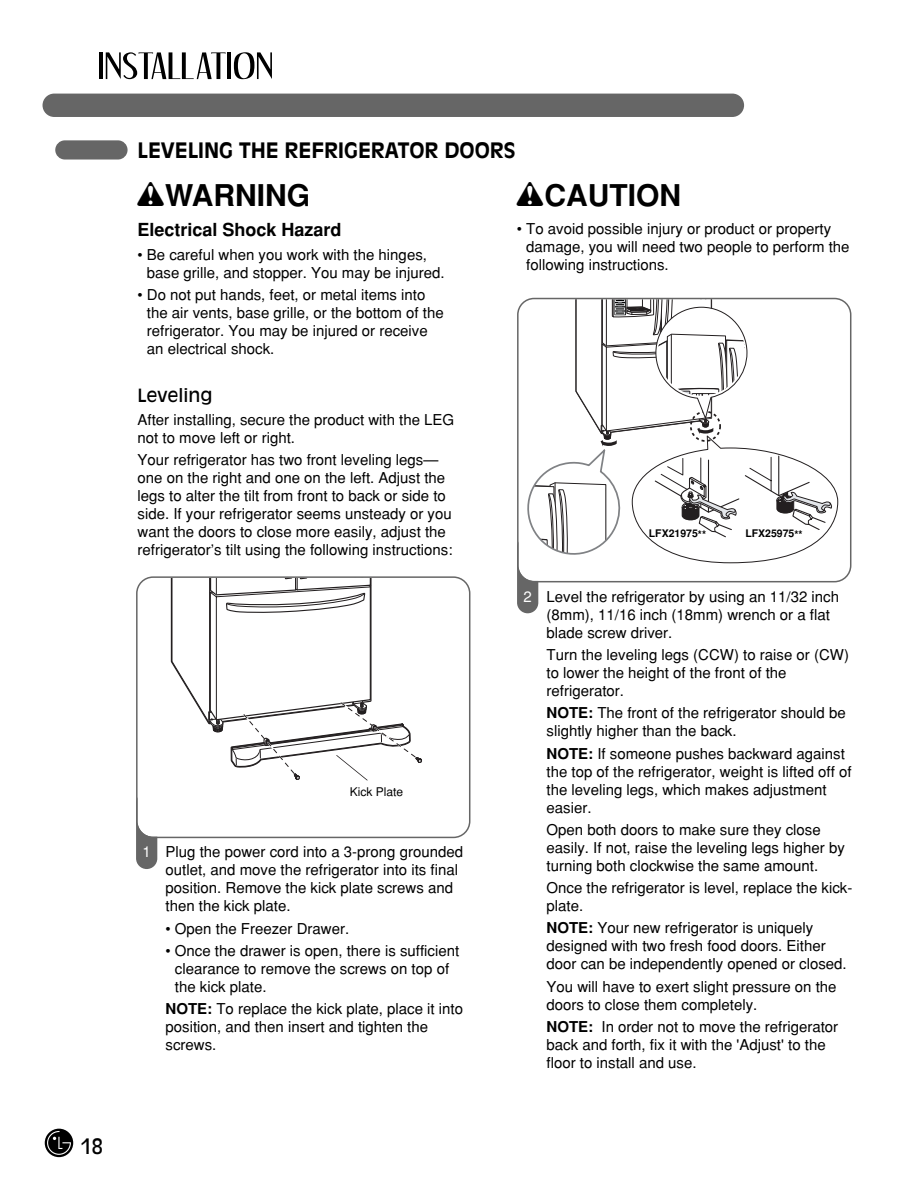
<style>
.page{position:relative;width:918px;height:1190px;background:#fff}
.page>*{position:absolute;margin:0;border:0;box-sizing:border-box;transform-origin:0 0}
.t1{font:700 30px "Helvetica";color:#000}
.t2{font:700 21px "Antique Olive";color:#000}
.t3{font:21px "Antique Olive";color:#000;scale:.95 1}
.t4{font:700 18px "Helvetica";color:#000}
.t5{font:18px "Antique Olive";color:#000}
.t6{font:15px/18px "Helvetica";color:#000}
.t7{font:15px "Helvetica";color:#fff}
.t8{font:12px "Helvetica";color:#000}
.t9{font:700 10.5px "Helvetica";color:#000}
.s1{font-weight:700}
</style>
<div class="page">
<svg style="left:45px;top:1128px;width:28px;height:29px"></svg>
<svg style="left:47px;top:1131px;width:24px;height:23px"></svg>
<div style="left:43px;top:94px;width:701px;height:23px;background:#666;border-radius:12px"></div>
<div style="left:55px;top:140px;width:73px;height:19px;background:#666;border-radius:10px"></div>
<hr style="left:99px;top:52px;width:4px;height:27px;background:#000">
<svg style="left:106px;top:52px;width:120px;height:27px"></svg>
<hr style="left:227px;top:52px;width:4px;height:27px;background:#000">
<svg style="left:234px;top:52px;width:38px;height:27px"></svg>
<div style="left:136px;top:792px;width:21px;height:77px;background:#666;border-radius:11px"></div>
<div style="left:138px;top:578px;width:331px;height:258px;background:#fff;border-radius:16px"></div>
<svg style="left:170px;top:579px;width:252px;height:201px"></svg>
<div style="left:136px;top:576px;width:334px;height:262px;border:2px solid #666;border-radius:16px"></div>
<div style="left:517px;top:537px;width:21px;height:76px;background:#666;border-radius:11px"></div>
<div style="left:519px;top:299px;width:331px;height:282px;background:#fff;border-radius:16px"></div>
<svg style="left:520px;top:300px;width:318px;height:263px"></svg>
<div style="left:517px;top:298px;width:334px;height:284px;border:2px solid #666;border-radius:16px"></div>
<h2 class="t3" style="left:81px;top:1137px;width:25px">18</h2>
<h2 class="t2" style="left:138px;top:141px;width:380px">LEVELING THE REFRIGERATOR DOORS</h2>
<h1 class="t1" style="left:165px;top:185px;width:146px">WARNING</h1>
<p class="t4" style="left:138px;top:223px;width:206px">Electrical Shock Hazard</p>
<p class="t6" style="left:147px;top:247px;width:299px;text-indent:-9px">• Be careful when you work with the hinges, base grille, and stopper. You may be injured.</p>
<p class="t6" style="left:147px;top:287px;width:298px;text-indent:-9px">• Do not put hands, feet, or metal items into the air vents, base grille, or the bottom of the refrigerator. You may be injured or receive an electrical shock.</p>
<p class="t5" style="left:138px;top:388px;width:77px">Leveling</p>
<p class="t6" style="left:138px;top:412px;width:318px">After installing, secure the product with the LEG not to move left or right.</p>
<p class="t6" style="left:138px;top:452px;width:317px">Your refrigerator has two front leveling legs— one on the right and one on the left. Adjust the legs to alter the tilt from front to back or side to side. If your refrigerator seems unsteady or you want the doors to close more easily, adjust the refrigerator’s tilt using the following instructions:</p>
<h1 class="t1" style="left:545px;top:185px;width:138px">CAUTION</h1>
<p class="t6" style="left:526px;top:221px;width:325px;text-indent:-9px">• To avoid possible injury or product or property damage, you will need two people to perform the following instructions.</p>
<p class="t9" style="left:649px;top:529px;width:59px">LFX21975**</p>
<p class="t9" style="left:745px;top:529px;width:59px">LFX25975**</p>
<p class="t8" style="left:350px;top:787px;width:55px">Kick Plate</p>
<p class="t7" style="left:143px;top:846px;width:10px">1</p>
<p class="t6" style="left:166px;top:844px;width:299px">Plug the power cord into a 3-prong grounded outlet, and move the refrigerator into its final position. Remove the kick plate screws and then the kick plate.</p>
<p class="t6" style="left:166px;top:920px;width:185px">• Open the Freezer Drawer.</p>
<p class="t6" style="left:175px;top:943px;width:286px;text-indent:-9px">• Once the drawer is open, there is sufficient clearance to remove the screws on top of the kick plate.</p>
<p class="t6" style="left:166px;top:1001px;width:299px"><span class="s1">NOTE:</span> To replace the kick plate, place it into position, and then insert and tighten the screws.</p>
<p class="t7" style="left:524px;top:591px;width:10px">2</p>
<p class="t6" style="left:547px;top:589px;width:294px">Level the refrigerator by using an 11/32 inch (8mm), 11/16 inch (18mm) wrench or a flat blade screw driver.</p>
<p class="t6" style="left:547px;top:647px;width:304px">Turn the leveling legs (CCW) to raise or (CW) to lower the height of the front of the refrigerator.</p>
<p class="t6" style="left:547px;top:705px;width:301px"><span class="s1">NOTE:</span> The front of the refrigerator should be slightly higher than the back.</p>
<p class="t6" style="left:547px;top:745px;width:307px"><span class="s1">NOTE:</span> If someone pushes backward against the top of the refrigerator, weight is lifted off of the leveling legs, which makes adjustment easier.</p>
<p class="t6" style="left:547px;top:822px;width:300px">Open both doors to make sure they close easily. If not, raise the leveling legs higher by turning both clockwise the same amount.</p>
<p class="t6" style="left:547px;top:880px;width:307px">Once the refrigerator is level, replace the kick&shy;plate.</p>
<p class="t6" style="left:547px;top:920px;width:302px"><span class="s1">NOTE:</span> Your new refrigerator is uniquely designed with two fresh food doors. Either door can be independently opened or closed.</p>
<p class="t6" style="left:547px;top:978px;width:292px">You will have to exert slight pressure on the doors to close them completely.</p>
<p class="t6" style="left:547px;top:1019px;width:293px"><span class="s1">NOTE:</span> In order not to move the refrigerator back and forth, fix it with the 'Adjust' to the floor to install and use.</p>
</div>
